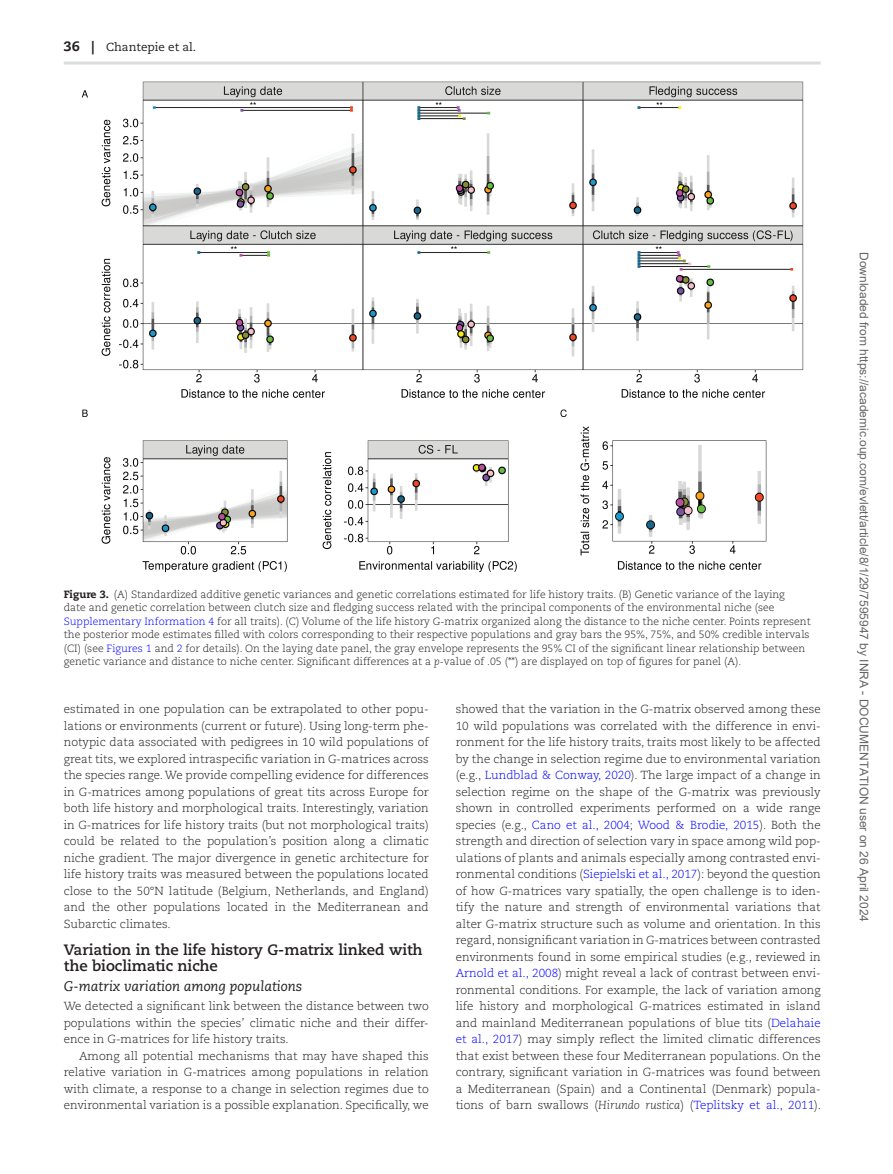
<style>
.page{position:relative;width:893px;height:1174px;background:#fff}
.page>*{position:absolute;margin:0;border:0;box-sizing:border-box;transform-origin:0 0}
.t1{font:700 15px/16.5px "Caecilia LT Std";color:#231f20}
.t2{font:italic 13.8px "Caecilia LT Std";color:#231f20}
.t3{font:12px "Arial";color:#666}
.t4{font:300 11.7px/16.5px "Caecilia LT Std";color:#231f20;text-align:justify}
.t5{font:11.7px "Caecilia LT Std";color:#231f20}
.t6{font:300 10.5px/13.5px "Caecilia LT Std";color:#231f20}
.s1{font-weight:800;font-size:13.5px}
.s2{font-weight:800}
.s3{color:#00f}
.s4{font-style:italic}
</style>
<div class="page">
<hr style="left:64px;top:62px;width:757px;height:3px;background:#dcdddf">
<img style="left:81px;top:81px;width:723px;height:492px">
<p class="t5" style="left:64px;top:40px;width:134px"><span class="s1">36 |</span> Chantepie et al.</p>
<p class="t6" style="left:64px;top:587px;width:748px"><span class="s2">Figure 3.</span> (A) Standardized additive genetic variances and genetic correlations estimated for life history traits. (B) Genetic variance of the laying<br>date and genetic correlation between clutch size and fledging success related with the principal components of the environmental niche (see <span class="s3">Supplementary Information 4</span> for all traits). (C) Volume of the life history G-matrix organized along the distance to the niche center. Points represent the posterior mode estimates filled with colors corresponding to their respective populations and gray bars the 95%, 75%, and 50% credible intervals (CI) (see <span class="s3">Figures 1</span> and <span class="s3">2</span> for details). On the laying date panel, the gray envelope represents the 95% CI of the significant linear relationship between genetic variance and distance to niche center. Significant differences at a <span class="s4">p</span>-value of .05 (**) are displayed on top of figures for panel (A).</p>
<p class="t4" style="left:64px;top:701px;width:366px">estimated in one population can be extrapolated to other popu&shy;lations or environments (current or future). Using long-term phe&shy;notypic data associated with pedigrees in 10 wild populations of great tits, we explored intraspecific variation in G-matrices across the species range. We provide compelling evidence for differences in G-matrices among populations of great tits across Europe for both life history and morphological traits. Interestingly, variation in G-matrices for life history traits (but not morphological traits) could be related to the population’s position along a climatic niche gradient. The major divergence in genetic architecture for life history traits was measured between the populations located close to the 50°N latitude (Belgium, Netherlands, and England) and the other populations located in the Mediterranean and Subarctic climates.</p>
<p class="t1" style="left:64px;top:941px;width:360px">Variation in the life history G-matrix linked with the bioclimatic niche</p>
<p class="t2" style="left:64px;top:978px;width:240px">G-matrix variation among populations</p>
<p class="t4" style="left:64px;top:998px;width:366px">We detected a significant link between the distance between two populations within the species’ climatic niche and their differ&shy;ence in G-matrices for life history traits.</p>
<p class="t4" style="left:64px;top:1047px;width:366px;text-indent:15px">Among all potential mechanisms that may have shaped this relative variation in G-matrices among populations in relation with climate, a response to a change in selection regimes due to environmental variation is a possible explanation. Specifically, we</p>
<p class="t4" style="left:456px;top:701px;width:367px">showed that the variation in the G-matrix observed among these 10 wild populations was correlated with the difference in envi&shy;ronment for the life history traits, traits most likely to be affected by the change in selection regime due to environmental variation (e.g., <span class="s3">Lundblad &amp; Conway, 2020</span>). The large impact of a change in selection regime on the shape of the G-matrix was previously shown in controlled experiments performed on a wide range species (e.g., <span class="s3">Cano et al., 2004</span>; <span class="s3">Wood &amp; Brodie, 2015</span>). Both the strength and direction of selection vary in space among wild pop&shy;ulations of plants and animals especially among contrasted envi&shy;ronmental conditions (<span class="s3">Siepielski et al., 2017</span>): beyond the question of how G-matrices vary spatially, the open challenge is to iden&shy;tify the nature and strength of environmental variations that alter G-matrix structure such as volume and orientation. In this regard, nonsignificant variation in G-matrices between contrasted environments found in some empirical studies (e.g., reviewed in <span class="s3">Arnold et al., 2008</span>) might reveal a lack of contrast between envi&shy;ronmental conditions. For example, the lack of variation among life history and morphological G-matrices estimated in island and mainland Mediterranean populations of blue tits (<span class="s3">Delahaie et al., 2017</span>) may simply reflect the limited climatic differences that exist between these four Mediterranean populations. On the contrary, significant variation in G-matrices was found between a Mediterranean (Spain) and a Continental (Denmark) popula&shy;tions of barn swallows (<span class="s4">Hirundo rustica</span>) (<span class="s3">Teplitsky et al., 2011</span>).</p>
<p class="t3" style="left:868px;top:252px;width:671px;rotate:90deg">Downloaded from https://academic.oup.com/evlett/article/8/1/29/7595947 by INRA - DOCUMENTATION user on 26 April 2024</p>
</div>
